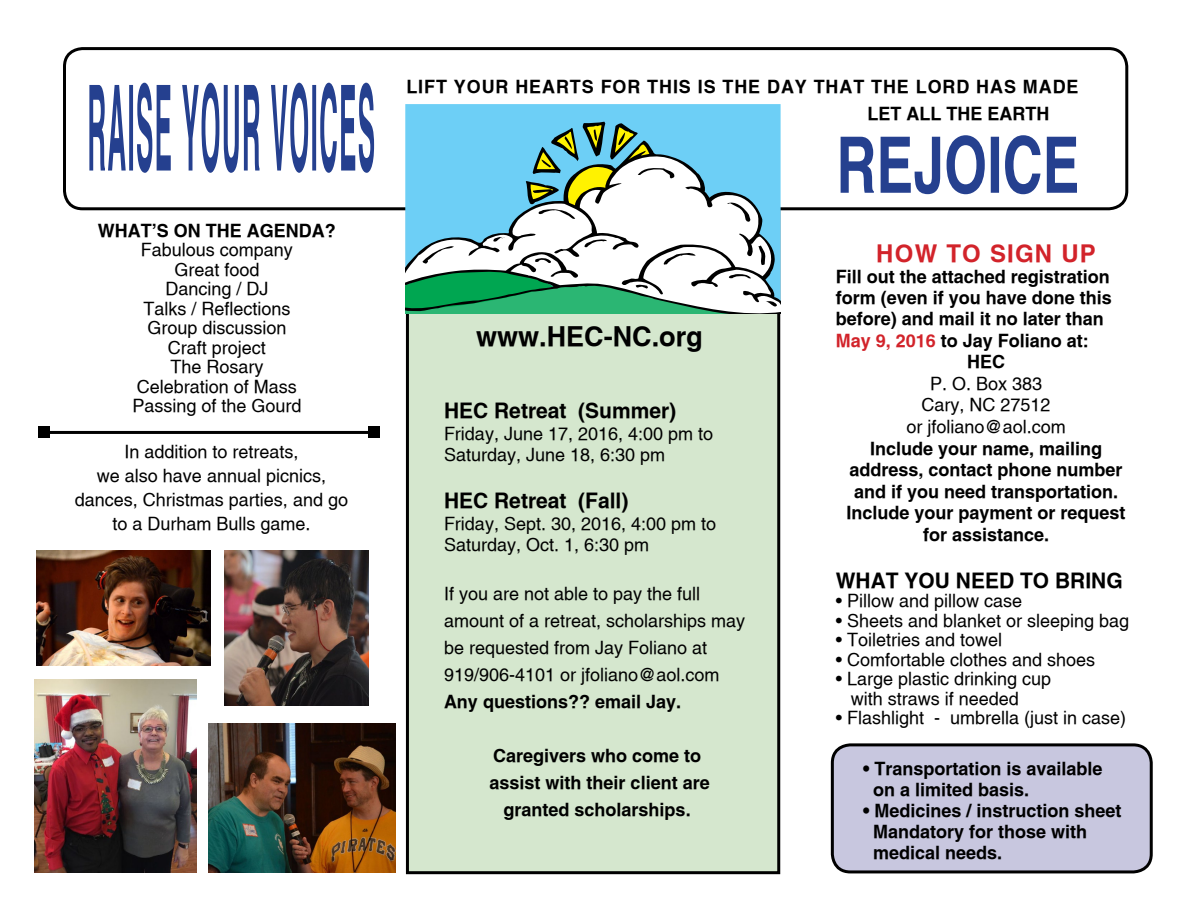
<style>
.page{position:relative;width:1188px;height:918px;background:#fff}
.page>*{position:absolute;margin:0;border:0;box-sizing:border-box;transform-origin:0 0}
.t1{font:700 27px "AWPC Helvetica";color:#000}
.t2{font:700 24px "AWPC Helvetica";letter-spacing:.05em;color:#d2232a}
.t3{font:700 21px "AWPC Helvetica";color:#000}
.t4{font:18px/19.5px "AWPC Helvetica";color:#000}
.t5{font:700 18px/21.6px "AWPC Helvetica";color:#000;text-align:center}
.t6{font:700 18px "AWPC Helvetica";letter-spacing:.05em;color:#000}
.s1{color:#d2232a}
</style>
<div class="page">
<div style="left:63px;top:47px;width:1065px;height:163px;border:3px solid #000;border-radius:18px"></div>
<div style="left:407px;top:212px;width:372px;height:661px;background:#d5e7ce"></div>
<div style="left:406px;top:210px;width:374px;height:664px;border:3px solid #000"></div>
<svg style="left:89px;top:83px;width:285px;height:90px"></svg>
<svg style="left:841px;top:135px;width:236px;height:59px"></svg>
<div style="left:832px;top:745px;width:319px;height:127px;background:#c8c7df;border-radius:18px"></div>
<div style="left:831px;top:743px;width:322px;height:130px;border:3px solid #000;border-radius:18px"></div>
<div style="left:405px;top:104px;width:376px;height:37px;background:#6dcff6"></div>
<div style="left:405px;top:141px;width:376px;height:12px;background:#6dcff6"></div>
<svg style="left:405px;top:153px;width:376px;height:84px;background:#91d4ee"></svg>
<svg style="left:727px;top:200px;width:25px;height:22px"></svg>
<svg style="left:526px;top:122px;width:148px;height:98px"></svg>
<svg style="left:405px;top:237px;width:376px;height:76px;background:#97c5b2"></svg>
<img style="left:34px;top:680px;width:163px;height:193px">
<img style="left:36px;top:551px;width:174px;height:115px">
<img style="left:208px;top:723px;width:188px;height:150px">
<img style="left:225px;top:551px;width:144px;height:155px">
<hr style="left:44px;top:431px;width:330px;height:3px;background:#000">
<div style="left:38px;top:426px;width:12px;height:12px;background:#000"></div>
<div style="left:368px;top:426px;width:12px;height:12px;background:#000"></div>
<p class="t5" style="left:98px;top:220px;width:239px">WHAT’S ON THE AGENDA?</p>
<p class="t4" style="left:132px;top:240px;width:171px;text-align:center">Fabulous company<br>Great food<br>Dancing / DJ<br>Talks / Reflections<br>Group discussion<br>Craft project<br>The Rosary<br>Celebration of Mass<br>Passing of the Gourd</p>
<p class="t4" style="left:75px;top:439px;width:275px;line-height:24px;text-align:center">In addition to retreats,<br>we also have annual picnics, dances, Christmas parties, and go to a Durham Bulls game.</p>
<p class="t6" style="left:406px;top:75px;width:674px">LIFT YOUR HEARTS FOR THIS IS THE DAY THAT THE LORD HAS MADE</p>
<h1 class="t1" style="left:476px;top:320px;width:228px">www.HEC-NC.org</h1>
<p class="t3" style="left:444px;top:398px;width:234px">HEC Retreat (Summer)</p>
<p class="t4" style="left:444px;top:423px;width:271px;line-height:21.6px">Friday, June 17, 2016, 4:00 pm to<br>Saturday, June 18, 6:30 pm</p>
<p class="t3" style="left:444px;top:488px;width:186px">HEC Retreat (Fall)</p>
<p class="t4" style="left:444px;top:513px;width:274px;line-height:21.6px">Friday, Sept. 30, 2016, 4:00 pm to<br>Saturday, Oct. 1, 6:30 pm</p>
<p class="t4" style="left:444px;top:580px;width:303px;line-height:27px">If you are not able to pay the full amount of a retreat, scholarships may be requested from Jay Foliano at 919/906-4101 or jfoliano@aol.com</p>
<p class="t5" style="left:444px;top:691px;width:239px">Any questions?? email Jay.</p>
<p class="t5" style="left:490px;top:742px;width:222px;line-height:27px">Caregivers who come to assist with their client are granted scholarships.</p>
<p class="t5" style="left:868px;top:103px;width:183px">LET ALL THE EARTH</p>
<h2 class="t2" style="left:876px;top:239px;width:221px">HOW TO SIGN UP</h2>
<p class="t5" style="left:836px;top:266px;width:276px">Fill out the attached registration</p>
<p class="t5" style="left:836px;top:287px;width:278px">form (even if you have done this</p>
<p class="t5" style="left:836px;top:308px;width:270px">before) and mail it no later than</p>
<p class="t5" style="left:836px;top:329px;width:255px"><span class="s1">May 9, 2016</span> to Jay Foliano at:</p>
<p class="t5" style="left:967px;top:351px;width:39px">HEC</p>
<p class="t4" style="left:906px;top:373px;width:161px;line-height:21.6px;text-align:center">P. O. Box 383<br>Cary, NC 27512<br>or jfoliano@aol.com</p>
<p class="t5" style="left:847px;top:437px;width:281px">Include your name, mailing address, contact phone number and if you need transportation.<br>Include your payment or request for assistance.</p>
<p class="t3" style="left:836px;top:567px;width:289px">WHAT YOU NEED TO BRING</p>
<p class="t4" style="left:836px;top:591px;width:188px">• Pillow and pillow case</p>
<p class="t4" style="left:836px;top:611px;width:295px">• Sheets and blanket or sleeping bag</p>
<p class="t4" style="left:836px;top:630px;width:168px">• Toiletries and towel</p>
<p class="t4" style="left:836px;top:650px;width:261px">• Comfortable clothes and shoes</p>
<p class="t4" style="left:851px;top:669px;width:202px;text-indent:-15px">• Large plastic drinking cup with straws if needed</p>
<p class="t4" style="left:836px;top:708px;width:292px">• Flashlight - umbrella (just in case)</p>
<p class="t5" style="left:873px;top:758px;width:231px;line-height:21px;text-align:left;text-indent:-10px">• Transportation is available on a limited basis.</p>
<p class="t5" style="left:873px;top:800px;width:250px;line-height:21px;text-align:left;text-indent:-10px">• Medicines / instruction sheet<br>Mandatory for those with medical needs.</p>
</div>
